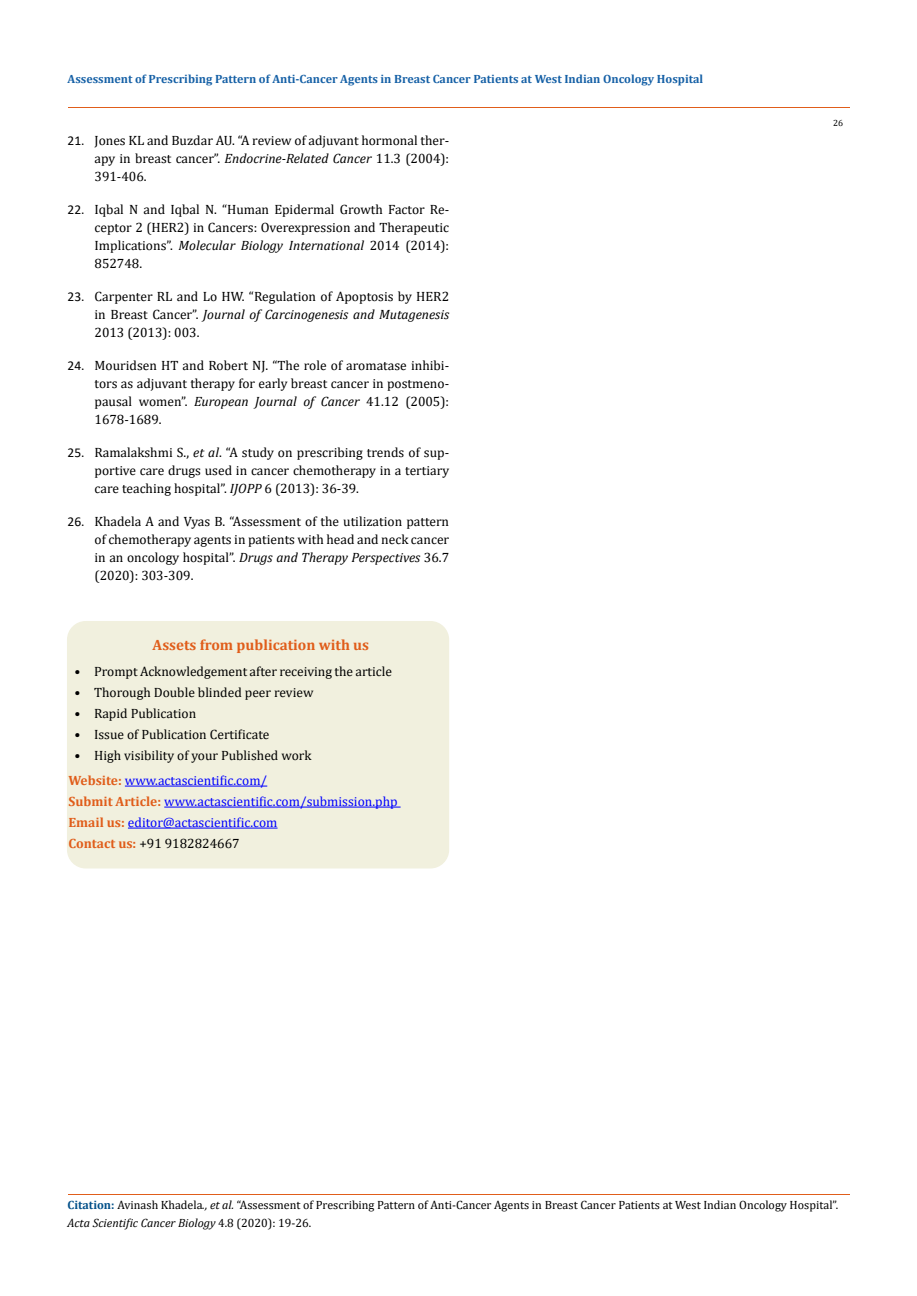
<style>
.page{position:relative;width:917px;height:1296px;background:#fff}
.page>*{position:absolute;margin:0;border:0;box-sizing:border-box;transform-origin:0 0}
.t1{font:700 15px "Cambria";color:#e05d1a}
.t2{font:13.5px/18px "Cambria";color:#000;text-align:justify}
.t3{font:13.5px/21px "Cambria";color:#00f}
.t4{font:12px/18px "Cambria";color:#000}
.t5{font:700 12px "Cambria";color:#1560a6}
.t6{font:9px "Cambria";color:#000}
.s1{font-family:"Calibri"}
.s2{font-style:italic}
.s3{font-weight:700;color:#e05d1a}
.s4{color:#000}
.s5{font-weight:700;color:#035089}
</style>
<div class="page">
<div style="left:68px;top:622px;width:380px;height:246px;background:#f1f0de;border-radius:18px"></div>
<div style="left:67px;top:621px;width:382px;height:247px;border:2px solid #f1f0de;border-radius:18px"></div>
<hr style="left:125px;top:786px;width:142px;height:1px;background:#00f">
<hr style="left:164px;top:807px;width:236px;height:1px;background:#00f">
<hr style="left:128px;top:828px;width:149px;height:1px;background:#00f">
<hr style="left:68px;top:108px;width:781px;height:1px;background:#e05d1a">
<hr style="left:68px;top:1194px;width:781px;height:1px;background:#e05d1a">
<p class="t5" style="left:68px;top:70px;width:637px">Assessment of Prescribing Pattern of Anti-Cancer Agents in Breast Cancer Patients at West Indian Oncology Hospital</p>
<p class="t2" style="left:94px;top:132px;width:356px;text-indent:-27px"><span class="s1">21.</span> Jones KL and Buzdar AU. “A review of adjuvant hormonal ther&shy;apy in breast cancer”. <span class="s2">Endocrine-Related Cancer</span> 11.3 (2004):<br>391-406.</p>
<p class="t2" style="left:94px;top:201px;width:356px;text-indent:-27px"><span class="s1">22.</span> Iqbal N and Iqbal N. “Human Epidermal Growth Factor Re&shy;ceptor 2 (HER2) in Cancers: Overexpression and Therapeutic Implications”. <span class="s2">Molecular Biology International</span> 2014 (2014):<br>852748.</p>
<p class="t2" style="left:94px;top:288px;width:356px;text-indent:-27px"><span class="s1">23.</span> Carpenter RL and Lo HW. “Regulation of Apoptosis by HER2 in Breast Cancer”. <span class="s2">Journal of Carcinogenesis and Mutagenesis </span>2013 (2013): 003.</p>
<p class="t2" style="left:94px;top:357px;width:356px;text-indent:-27px"><span class="s1">24.</span> Mouridsen HT and Robert NJ. “The role of aromatase inhibi&shy;tors as adjuvant therapy for early breast cancer in postmeno&shy;pausal women”. <span class="s2">European Journal of Cancer</span> 41.12 (2005):<br>1678-1689.</p>
<p class="t2" style="left:94px;top:444px;width:356px;text-indent:-27px"><span class="s1">25.</span> Ramalakshmi S., <span class="s2">et al</span>. “A study on prescribing trends of sup&shy;portive care drugs used in cancer chemotherapy in a tertiary care teaching hospital”. <span class="s2">IJOPP</span> 6 (2013): 36-39.</p>
<p class="t2" style="left:94px;top:513px;width:356px;text-indent:-27px"><span class="s1">26.</span> Khadela A and Vyas B. “Assessment of the utilization pattern of chemotherapy agents in patients with head and neck cancer in an oncology hospital”. <span class="s2">Drugs and Therapy Perspectives</span> 36.7 (2020): 303-309.</p>
<p class="t1" style="left:153px;top:634px;width:218px">Assets from publication with us</p>
<p class="t2" style="left:75px;top:662px;width:319px">• Prompt Acknowledgement after receiving the article</p>
<p class="t2" style="left:75px;top:683px;width:240px">• Thorough Double blinded peer review</p>
<p class="t2" style="left:75px;top:704px;width:123px">• Rapid Publication</p>
<p class="t2" style="left:75px;top:725px;width:196px">• Issue of Publication Certificate</p>
<p class="t2" style="left:75px;top:746px;width:238px">• High visibility of your Published work</p>
<p class="t3" style="left:68px;top:770px;width:330px"><span class="s3">Website:</span> www.actascientific.com/<br><span class="s3">Submit Article:</span> www.actascientific.com/submission.php <span class="s3">Email us:</span> editor@actascientific.com<br><span class="s3">Contact us:</span> <span class="s4">+91 9182824667</span></p>
<p class="t6" style="left:833px;top:118px;width:11px">26</p>
<p class="t4" style="left:68px;top:1196px;width:772px"><span class="s5">Citation:</span> Avinash Khadela<span class="s2">., et al.</span> “Assessment of Prescribing Pattern of Anti-Cancer Agents in Breast Cancer Patients at West Indian Oncology Hospital”.<br><span class="s2">Acta Scientific Cancer Biology</span> 4.8 (2020): 19-26.</p>
</div>
